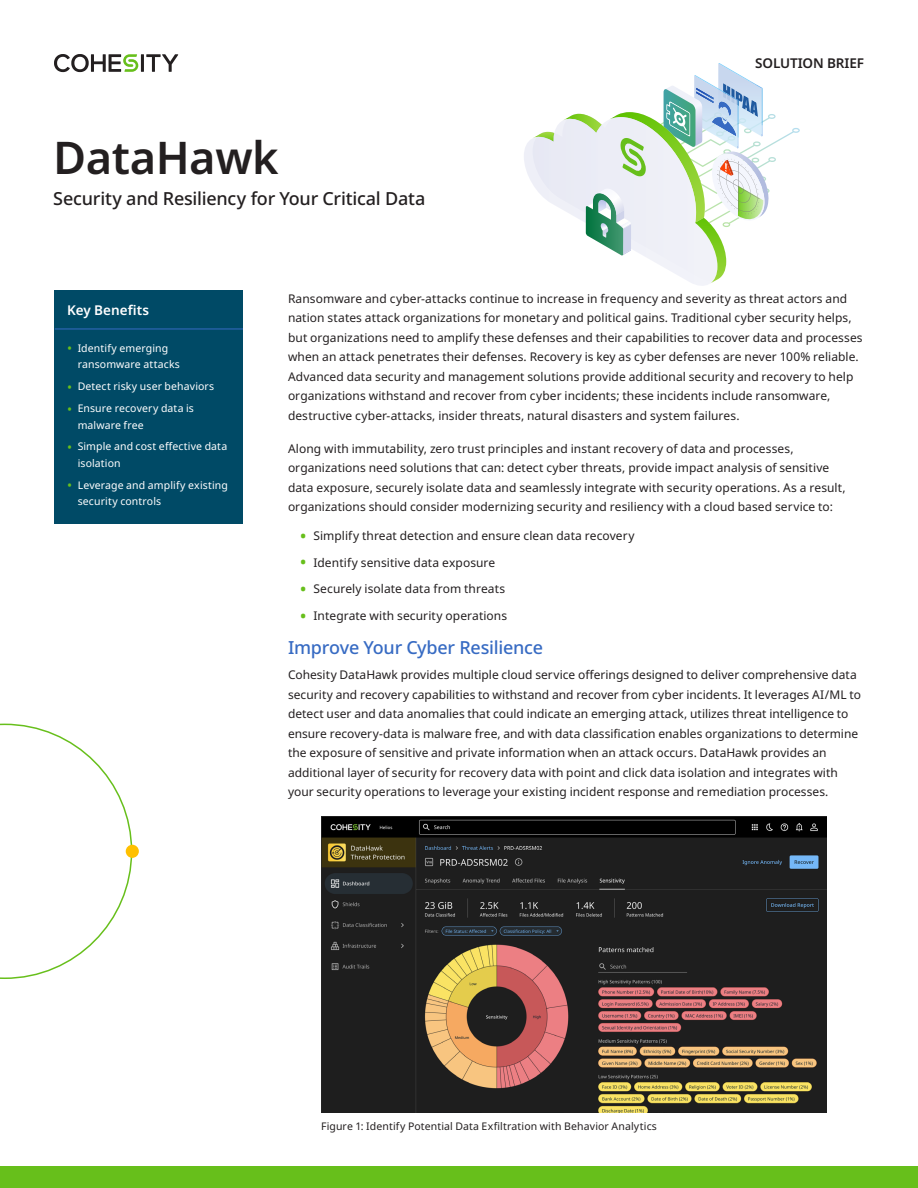
<style>
.page{position:relative;width:918px;height:1188px;background:#fff}
.page>*{position:absolute;margin:0;border:0;box-sizing:border-box;transform-origin:0 0}
.Title_1{font:600 45px "Noto Sans";letter-spacing:-.01em;color:#231f20}
.Subtitle_1{font:500 18px "Noto Sans";letter-spacing:-.01em;color:#231f20}
.Subtitle_1-2{font:500 18px "Noto Sans";letter-spacing:-.015em;color:#376bc3}
.t1{font:600 13.5px "Noto Sans";letter-spacing:-.01em;color:#231f20}
.Sidebar_title{font:600 13.5px "Noto Sans";letter-spacing:.005em;color:#fff}
.Body{font:12px/19.5px "Noto Sans";letter-spacing:.005em;color:#231f20}
.t2{font:10.5px/16.5px "Noto Sans";letter-spacing:.01em;color:#fff}
.Figure_Caption{font:10.5px "Noto Sans";letter-spacing:.01em;color:#231f20}
.s1{font-size:13.5px;color:#67bf1b}
.s2{font-weight:600;font-size:16.5px;color:#67bf1b}
</style>
<div class="page">
<svg style="left:0;top:724px;width:132px;height:255px"></svg>
<div style="left:0;top:1166px;width:918px;height:22px;background:#67bf1b"></div>
<div style="left:126px;top:845px;width:13px;height:13px;background:#ffc000;border-radius:50%"></div>
<hr style="left:141px;top:54px;width:3px;height:18px;background:#231f20">
<svg style="left:146px;top:54px;width:32px;height:18px"></svg>
<svg style="left:54px;top:54px;width:84px;height:18px"></svg>
<div style="left:54px;top:290px;width:189px;height:234px;background:#004a66"></div>
<hr style="left:55px;top:329px;width:188px;height:1px;background:#376bc3">
<img style="left:321px;top:817px;width:506px;height:296px">
<svg style="left:524px;top:63px;width:276px;height:223px"></svg>
<p class="Title_1" style="left:53px;top:126px;width:227px">DataHawk</p>
<p class="Subtitle_1" style="left:53px;top:186px;width:374px">Security and Resiliency for Your Critical Data</p>
<p class="t1" style="left:755px;top:54px;width:110px">SOLUTION BRIEF</p>
<p class="Sidebar_title" style="left:67px;top:301px;width:83px">Key Benefits</p>
<p class="t2" style="left:78px;top:340px;width:104px;text-indent:-10px"><span class="s1">•</span> Identify emerging ransomware attacks</p>
<p class="t2" style="left:67px;top:378px;width:149px"><span class="s1">•</span> Detect risky user behaviors</p>
<p class="t2" style="left:78px;top:400px;width:118px;text-indent:-10px"><span class="s1">•</span> Ensure recovery data is malware free</p>
<p class="t2" style="left:78px;top:439px;width:151px;text-indent:-10px"><span class="s1">•</span> Simple and cost effective data isolation</p>
<p class="t2" style="left:78px;top:477px;width:152px;text-indent:-10px"><span class="s1">•</span> Leverage and amplify existing security controls</p>
<p class="Body" style="left:288px;top:289px;width:576px">Ransomware and cyber-attacks continue to increase in frequency and severity as threat actors and nation states attack organizations for monetary and political gains. Traditional cyber security helps, but organizations need to amplify these defenses and their capabilities to recover data and processes when an attack penetrates their defenses. Recovery is key as cyber defenses are never 100% reliable.<br>Advanced data security and management solutions provide additional security and recovery to help organizations withstand and recover from cyber incidents; these incidents include ransomware, destructive cyber-attacks, insider threats, natural disasters and system failures.</p>
<p class="Body" style="left:288px;top:439px;width:559px">Along with immutability, zero trust principles and instant recovery of data and processes, organizations need solutions that can: detect cyber threats, provide impact analysis of sensitive data exposure, securely isolate data and seamlessly integrate with security operations. As a result, organizations should consider modernizing security and resiliency with a cloud based service to:</p>
<p class="Body" style="left:300px;top:526px;width:336px"><span class="s2">•</span> Simplify threat detection and ensure clean data recovery</p>
<p class="Body" style="left:300px;top:553px;width:197px"><span class="s2">•</span> Identify sensitive data exposure</p>
<p class="Body" style="left:300px;top:580px;width:207px"><span class="s2">•</span> Securely isolate data from threats</p>
<p class="Body" style="left:300px;top:606px;width:209px"><span class="s2">•</span> Integrate with security operations</p>
<p class="Subtitle_1-2" style="left:288px;top:635px;width:257px">Improve Your Cyber Resilience</p>
<p class="Body" style="left:288px;top:665px;width:574px">Cohesity DataHawk provides multiple cloud service offerings designed to deliver comprehensive data security and recovery capabilities to withstand and recover from cyber incidents. It leverages AI/ML to detect user and data anomalies that could indicate an emerging attack, utilizes threat intelligence to ensure recovery-data is malware free, and with data classification enables organizations to determine the exposure of sensitive and private information when an attack occurs. DataHawk provides an additional layer of security for recovery data with point and click data isolation and integrates with your security operations to leverage your existing incident response and remediation processes.</p>
<p class="Figure_Caption" style="left:321px;top:1119px;width:337px">Figure 1: Identify Potential Data Exfiltration with Behavior Analytics</p>
</div>
